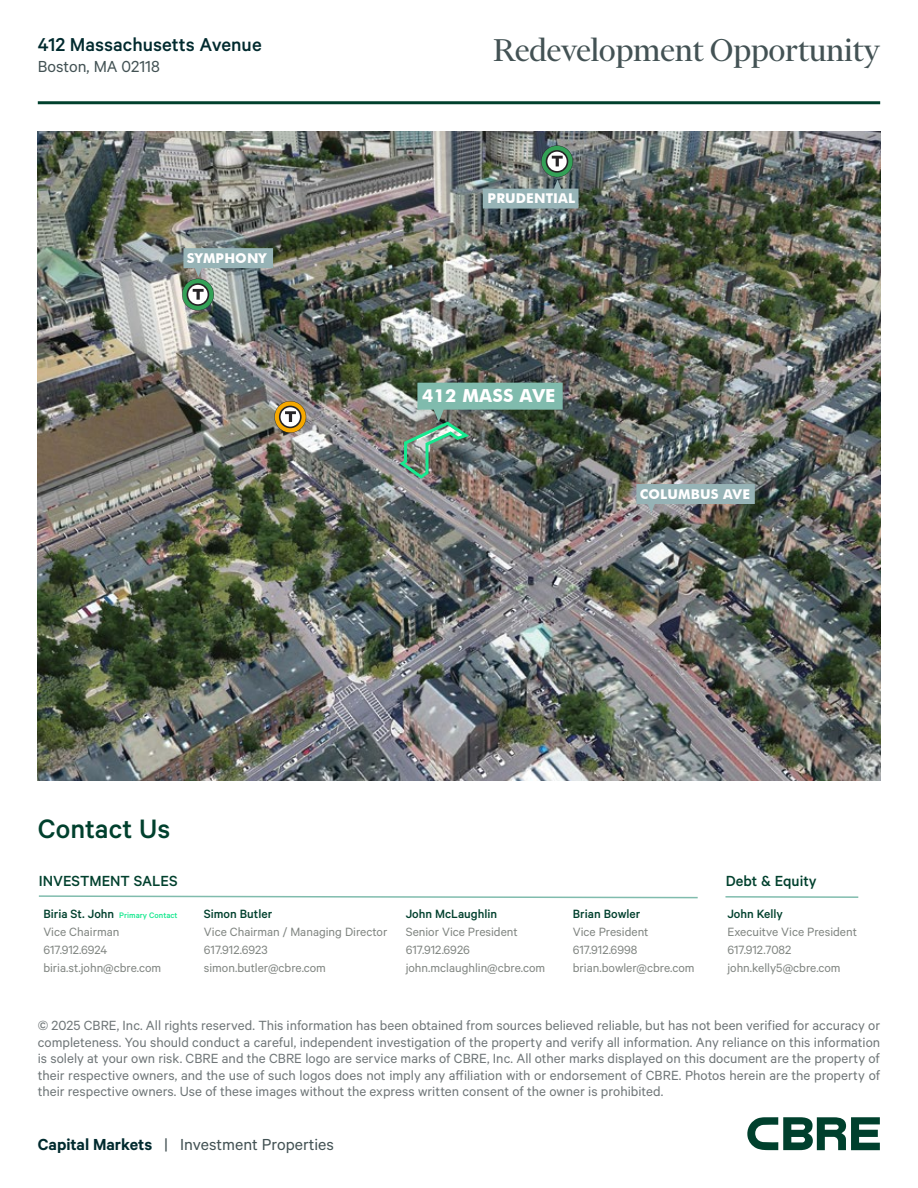
<style>
.page{position:relative;width:918px;height:1188px;background:#fff}
.page>*{position:absolute;margin:0;border:0;box-sizing:border-box;transform-origin:0 0}
.t1{font:36px "Financier Display";color:#435254}
.t2{font:500 30px "Calibre";color:#00402d}
.t3{font:500 21px "Calibre";color:#002a2e}
.t4{font:18px "Calibre";color:#435254}
.t5{font:700 18px "Futura BT";letter-spacing:.01em;color:#fff}
.t6{font:500 16.5px "Calibre";color:#00402d}
.t7{font:15px/16.5px "Calibre";color:#6f7678;text-align:justify}
.t8{font:13.5px/18px "Calibre";color:#808581}
.t9{font:500 13.5px "Calibre";color:#00402d}
.t10{font:700 13.5px "Futura BT";letter-spacing:.01em;color:#fff}
.t11{font:500 9px "Calibre";color:#17e88f}
.s1{font-size:13.5px;color:#00402d}
.s2{font-weight:600;color:#002a2e}
</style>
<div class="page">
<svg style="left:747px;top:1117px;width:133px;height:33px"></svg>
<hr style="left:38px;top:101px;width:842px;height:3px;background:#00402d">
<svg style="left:38px;top:895px;width:660px;height:4px"></svg>
<hr style="left:725px;top:896px;width:133px;height:2px;background:#80bcad">
<img style="left:37px;top:132px;width:843px;height:649px">
<img style="left:182px;top:248px;width:91px;height:62px">
<svg style="left:274px;top:401px;width:32px;height:32px"></svg>
<img style="left:483px;top:145px;width:96px;height:64px">
<svg style="left:636px;top:484px;width:119px;height:29px;background:#8c9fa0"></svg>
<img style="left:397px;top:383px;width:166px;height:98px">
<h3 class="t3" style="left:38px;top:33px;width:225px">412 Massachusetts Avenue</h3>
<p class="t4" style="left:38px;top:56px;width:124px">Boston, MA 02118</p>
<p class="t10" style="left:187px;top:250px;width:81px">SYMPHONY</p>
<h2 class="t2" style="left:38px;top:812px;width:134px">Contact Us</h2>
<h1 class="t1" style="left:493px;top:32px;width:388px">Redevelopment Opportunity</h1>
<p class="t10" style="left:488px;top:190px;width:89px">PRUDENTIAL</p>
<p class="t5" style="left:422px;top:385px;width:135px">412 MASS AVE</p>
<p class="t10" style="left:640px;top:486px;width:112px">COLUMBUS AVE</p>
<p class="t6" style="left:39px;top:871px;width:140px">INVESTMENT SALES</p>
<p class="t6" style="left:726px;top:871px;width:92px">Debt &amp; Equity</p>
<p class="t11" style="left:43px;top:910px;width:136px"><span class="s1">Biria St. John</span> Primary Contact</p>
<p class="t8" style="left:43px;top:922px;width:119px">Vice Chairman<br>617.912.6924 biria.st.john@cbre.com</p>
<p class="t9" style="left:204px;top:906px;width:70px">Simon Butler</p>
<p class="t8" style="left:204px;top:922px;width:185px">Vice Chairman / Managing Director<br>617.912.6923 simon.butler@cbre.com</p>
<p class="t9" style="left:406px;top:906px;width:93px">John McLaughlin</p>
<p class="t8" style="left:406px;top:922px;width:141px">Senior Vice President<br>617.912.6926 john.mclaughlin@cbre.com</p>
<p class="t9" style="left:573px;top:906px;width:69px">Brian Bowler</p>
<p class="t8" style="left:573px;top:922px;width:123px">Vice President<br>617.912.6998 brian.bowler@cbre.com</p>
<p class="t9" style="left:727px;top:906px;width:57px">John Kelly</p>
<p class="t8" style="left:727px;top:922px;width:131px">Execuitve Vice President<br>617.912.7082 john.kelly5@cbre.com</p>
<p class="t7" style="left:38px;top:1017px;width:844px">© 2025 CBRE, Inc. All rights reserved. This information has been obtained from sources believed reliable, but has not been verified for accuracy or completeness. You should conduct a careful, independent investigation of the property and verify all information. Any reliance on this information is solely at your own risk. CBRE and the CBRE logo are service marks of CBRE, Inc. All other marks displayed on this document are the property of their respective owners, and the use of such logos does not imply any affiliation with or endorsement of CBRE. Photos herein are the property of their respective owners. Use of these images without the express written consent of the owner is prohibited.</p>
<p class="t4" style="left:38px;top:1134px;width:298px"><span class="s2">Capital Markets</span> | Investment Properties</p>
</div>
